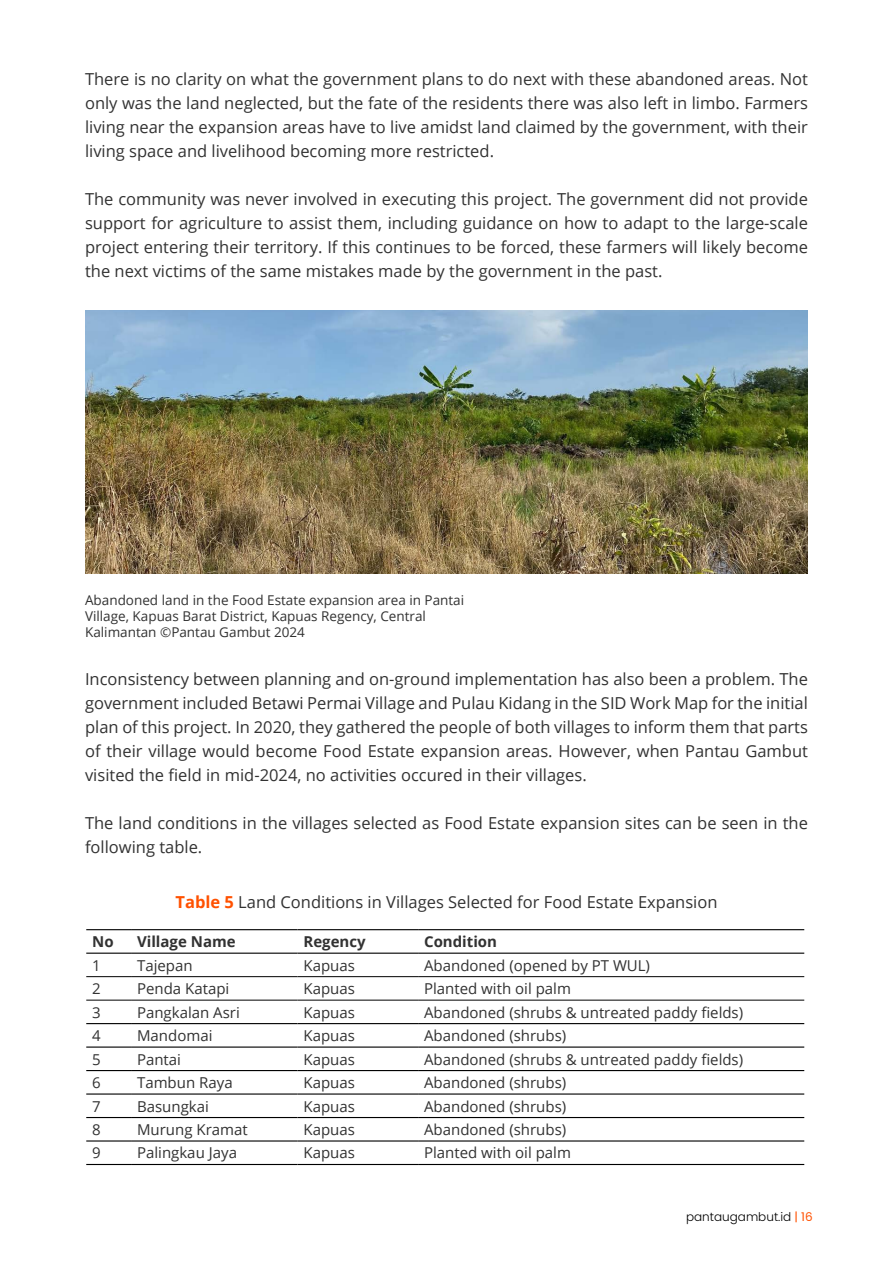
<style>
.page{position:relative;width:893px;height:1263px;background:#fff}
.page>*{position:absolute;margin:0;border:0;box-sizing:border-box;transform-origin:0 0}
.t1{font:16.5px/24px "Open Sans";color:#323232;text-align:justify}
.t2{font:15px "Open Sans";color:#323232}
.t3{font:700 15px "Open Sans";color:#323232}
.t4{font:13.5px/16.2px "Open Sans";color:#323232}
.t5{font:300 12px "Poppins";color:#000}
.s1{font-weight:700;color:#ff5100}
.s2{font-weight:400;color:#ff5100}
</style>
<div class="page">
<img style="left:85px;top:311px;width:723px;height:262px">
<hr style="left:86px;top:929px;width:45px;height:1px;background:#000">
<hr style="left:131px;top:929px;width:166px;height:1px;background:#000">
<hr style="left:297px;top:929px;width:121px;height:1px;background:#000">
<hr style="left:418px;top:929px;width:386px;height:1px;background:#000">
<hr style="left:86px;top:952px;width:45px;height:2px;background:#000">
<hr style="left:131px;top:952px;width:166px;height:2px;background:#000">
<hr style="left:297px;top:952px;width:121px;height:2px;background:#000">
<hr style="left:418px;top:952px;width:386px;height:2px;background:#000">
<hr style="left:86px;top:1093px;width:45px;height:1px;background:#000">
<hr style="left:131px;top:1093px;width:166px;height:1px;background:#000">
<hr style="left:297px;top:1093px;width:121px;height:1px;background:#000">
<hr style="left:418px;top:1093px;width:386px;height:1px;background:#000">
<hr style="left:86px;top:976px;width:45px;height:1px;background:#000">
<hr style="left:131px;top:976px;width:166px;height:1px;background:#000">
<hr style="left:297px;top:976px;width:121px;height:1px;background:#000">
<hr style="left:418px;top:976px;width:386px;height:1px;background:#000">
<hr style="left:86px;top:1000px;width:45px;height:1px;background:#000">
<hr style="left:131px;top:1000px;width:166px;height:1px;background:#000">
<hr style="left:297px;top:1000px;width:121px;height:1px;background:#000">
<hr style="left:418px;top:1000px;width:386px;height:1px;background:#000">
<hr style="left:86px;top:1023px;width:45px;height:1px;background:#000">
<hr style="left:131px;top:1023px;width:166px;height:1px;background:#000">
<hr style="left:297px;top:1023px;width:121px;height:1px;background:#000">
<hr style="left:418px;top:1023px;width:386px;height:1px;background:#000">
<hr style="left:86px;top:1046px;width:45px;height:2px;background:#000">
<hr style="left:131px;top:1046px;width:166px;height:2px;background:#000">
<hr style="left:297px;top:1046px;width:121px;height:2px;background:#000">
<hr style="left:418px;top:1046px;width:386px;height:2px;background:#000">
<hr style="left:86px;top:1070px;width:45px;height:1px;background:#000">
<hr style="left:131px;top:1070px;width:166px;height:1px;background:#000">
<hr style="left:297px;top:1070px;width:121px;height:1px;background:#000">
<hr style="left:418px;top:1070px;width:386px;height:1px;background:#000">
<hr style="left:86px;top:1117px;width:45px;height:1px;background:#000">
<hr style="left:131px;top:1117px;width:166px;height:1px;background:#000">
<hr style="left:297px;top:1117px;width:121px;height:1px;background:#000">
<hr style="left:418px;top:1117px;width:386px;height:1px;background:#000">
<hr style="left:86px;top:1140px;width:45px;height:1px;background:#000">
<hr style="left:131px;top:1140px;width:166px;height:1px;background:#000">
<hr style="left:297px;top:1140px;width:121px;height:1px;background:#000">
<hr style="left:418px;top:1140px;width:386px;height:1px;background:#000">
<hr style="left:86px;top:1164px;width:45px;height:1px;background:#000">
<hr style="left:131px;top:1164px;width:166px;height:1px;background:#000">
<hr style="left:297px;top:1164px;width:121px;height:1px;background:#000">
<hr style="left:418px;top:1164px;width:386px;height:1px;background:#000">
<p class="t1" style="left:85px;top:66px;width:724px">There is no clarity on what the government plans to do next with these abandoned areas. Not only was the land neglected, but the fate of the residents there was also left in limbo. Farmers living near the expansion areas have to live amidst land claimed by the government, with their living space and livelihood becoming more restricted.</p>
<p class="t1" style="left:85px;top:187px;width:724px">The community was never involved in executing this project. The government did not provide support for agriculture to assist them, including guidance on how to adapt to the large-scale project entering their territory. If this continues to be forced, these farmers will likely become the next victims of the same mistakes made by the government in the past.</p>
<p class="t4" style="left:85px;top:591px;width:381px">Abandoned land in the Food Estate expansion area in Pantai<br>Village, Kapuas Barat District, Kapuas Regency, Central<br>Kalimantan ©Pantau Gambut 2024</p>
<p class="t1" style="left:85px;top:666px;width:724px">Inconsistency between planning and on-ground implementation has also been a problem. The government included Betawi Permai Village and Pulau Kidang in the SID Work Map for the initial plan of this project. In 2020, they gathered the people of both villages to inform them that parts of their village would become Food Estate expansion areas. However, when Pantau Gambut visited the field in mid-2024, no activities occured in their villages.</p>
<p class="t1" style="left:85px;top:811px;width:724px">The land conditions in the villages selected as Food Estate expansion sites can be seen in the following table.</p>
<p class="t1" style="left:176px;top:889px;width:543px"><span class="s1">Table 5</span> Land Conditions in Villages Selected for Food Estate Expansion</p>
<p class="t3" style="left:92px;top:931px;width:23px">No</p>
<p class="t3" style="left:137px;top:931px;width:100px">Village Name</p>
<p class="t3" style="left:303px;top:931px;width:64px">Regency</p>
<p class="t3" style="left:424px;top:931px;width:74px">Condition</p>
<p class="t2" style="left:92px;top:955px;width:10px">1</p>
<p class="t2" style="left:137px;top:955px;width:57px">Tajepan</p>
<p class="t2" style="left:303px;top:955px;width:53px">Kapuas</p>
<p class="t2" style="left:424px;top:955px;width:227px">Abandoned (opened by PT WUL)</p>
<p class="t2" style="left:92px;top:978px;width:10px">2</p>
<p class="t2" style="left:137px;top:978px;width:94px">Penda Katapi</p>
<p class="t2" style="left:303px;top:978px;width:53px">Kapuas</p>
<p class="t2" style="left:424px;top:978px;width:148px">Planted with oil palm</p>
<p class="t2" style="left:92px;top:1002px;width:10px">3</p>
<p class="t2" style="left:137px;top:1002px;width:104px">Pangkalan Asri</p>
<p class="t2" style="left:303px;top:1002px;width:53px">Kapuas</p>
<p class="t2" style="left:424px;top:1002px;width:321px">Abandoned (shrubs &amp; untreated paddy fields)</p>
<p class="t2" style="left:92px;top:1025px;width:10px">4</p>
<p class="t2" style="left:137px;top:1025px;width:77px">Mandomai</p>
<p class="t2" style="left:303px;top:1025px;width:53px">Kapuas</p>
<p class="t2" style="left:424px;top:1025px;width:144px">Abandoned (shrubs)</p>
<p class="t2" style="left:92px;top:1049px;width:10px">5</p>
<p class="t2" style="left:137px;top:1049px;width:46px">Pantai</p>
<p class="t2" style="left:303px;top:1049px;width:53px">Kapuas</p>
<p class="t2" style="left:424px;top:1049px;width:321px">Abandoned (shrubs &amp; untreated paddy fields)</p>
<p class="t2" style="left:92px;top:1072px;width:10px">6</p>
<p class="t2" style="left:137px;top:1072px;width:97px">Tambun Raya</p>
<p class="t2" style="left:303px;top:1072px;width:53px">Kapuas</p>
<p class="t2" style="left:424px;top:1072px;width:144px">Abandoned (shrubs)</p>
<p class="t2" style="left:92px;top:1096px;width:10px">7</p>
<p class="t2" style="left:137px;top:1096px;width:73px">Basungkai</p>
<p class="t2" style="left:303px;top:1096px;width:53px">Kapuas</p>
<p class="t2" style="left:424px;top:1096px;width:144px">Abandoned (shrubs)</p>
<p class="t2" style="left:92px;top:1119px;width:10px">8</p>
<p class="t2" style="left:137px;top:1119px;width:112px">Murung Kramat</p>
<p class="t2" style="left:303px;top:1119px;width:53px">Kapuas</p>
<p class="t2" style="left:424px;top:1119px;width:144px">Abandoned (shrubs)</p>
<p class="t2" style="left:92px;top:1143px;width:10px">9</p>
<p class="t2" style="left:137px;top:1143px;width:101px">Palingkau Jaya</p>
<p class="t2" style="left:303px;top:1143px;width:53px">Kapuas</p>
<p class="t2" style="left:424px;top:1143px;width:148px">Planted with oil palm</p>
<p class="t5" style="left:686px;top:1210px;width:128px">pantaugambut.id <span class="s2">| 16</span></p>
</div>
